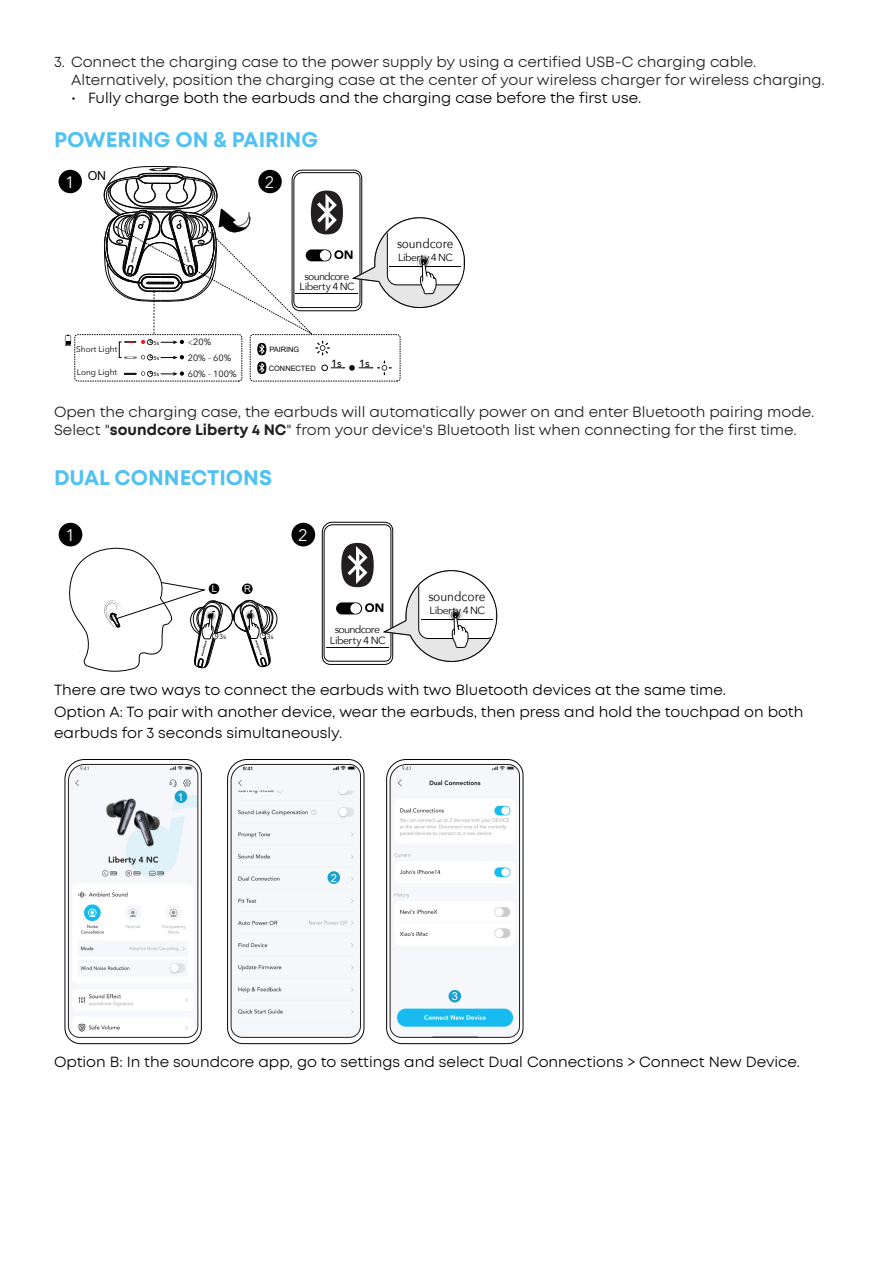
<style>
.page{position:relative;width:893px;height:1263px;background:#fff}
.page>*{position:absolute;margin:0;border:0;box-sizing:border-box;transform-origin:0 0}
.一级标题{font:700 21px "Mont For Anker";color:#50c1f0}
.t1{font:16.65px "Avenir Next";color:#fff}
.t2{font:16.5px "Avenir Next";color:#fff}
.正文{font:15px/18px "Mont For Anker";color:#231f20}
.正文-2{font:15px/21px "Mont For Anker";color:#000}
.t3{font:13.05px "Avenir Next";color:#030303;scale:.9 1}
.t4{font:12.9px "Avenir Next";color:#030303;scale:.9 1}
.t5{font:12.45px "Arial";color:#030303}
.t6{font:11.1px "Arial";color:#fff}
.t7{font:10.5px/10.6px "Avenir Next";letter-spacing:-.055em;color:#030303;text-align:center}
.t8{font:10.35px/10.5px "Avenir Next";letter-spacing:-.055em;color:#030303;text-align:center}
.t9{font:500 10.35px "Avenir Next";color:#030303}
.t10{font:9.45px "Arial";color:#fff}
.t11{font:9px "Avenir Next";color:#030303}
.t12{font:8.25px "Avenir Next";color:#030303}
.t13{font:7.35px "Arial";color:#05050e}
.t14{font:7.05px "Avenir Next";color:#030303}
.t15{font:6.3px "Myriad Pro";color:#030303}
.s1{font-family:"Adobe Song Std";font-weight:300}
.s2{font-weight:700}
</style>
<div class="page">
<div style="left:59px;top:170px;width:23px;height:23px;background:#030303;border-radius:50%"></div>
<div style="left:75px;top:334px;width:167px;height:47px;border:1px dashed #030303;border-radius:3px"></div>
<div style="left:250px;top:334px;width:150px;height:47px;border:1px dashed #030303;border-radius:3px"></div>
<svg style="left:65px;top:335px;width:6px;height:11px"></svg>
<svg style="left:104px;top:166px;width:361px;height:211px"></svg>
<div style="left:59px;top:523px;width:23px;height:23px;background:#030303;border-radius:50%"></div>
<div style="left:291px;top:523px;width:24px;height:23px;background:#030303;border-radius:50%"></div>
<svg style="left:69px;top:548px;width:209px;height:124px"></svg>
<svg style="left:322px;top:522px;width:176px;height:143px"></svg>
<svg style="left:64px;top:759px;width:138px;height:285px"></svg>
<div style="left:175px;top:790px;width:12px;height:13px;background:#18a1cd;border-radius:50%"></div>
<svg style="left:227px;top:759px;width:137px;height:285px"></svg>
<svg style="left:386px;top:759px;width:137px;height:285px"></svg>
<div style="left:327px;top:871px;width:13px;height:13px;background:#18a1cd;border-radius:50%"></div>
<div style="left:448px;top:990px;width:13px;height:12px;background:#18a1cd;border-radius:50%"></div>
<p class="正文" style="left:71px;top:53px;width:755px;text-indent:-17px">3. Connect the charging case to the power supply by using a certified USB-C charging cable.<br>Alternatively, position the charging case at the center of your wireless charger for wireless charging.</p>
<p class="正文-2" style="left:71px;top:87px;width:572px">• Fully charge both the earbuds and the charging case before the first use.</p>
<p class="一级标题" style="left:54px;top:126px;width:266px">POWERING ON &amp; PAIRING</p>
<p class="t2" style="left:65px;top:168px;width:11px">1</p>
<p class="t2" style="left:265px;top:168px;width:11px">2</p>
<p class="t5" style="left:88px;top:167px;width:20px">ON</p>
<p class="t8" style="left:300px;top:270px;width:57px">soundcore<br>Liberty 4 NC</p>
<p class="t4" style="left:397px;top:233px;width:64px">soundcore</p>
<p class="t8" style="left:398px;top:251px;width:57px">Liberty 4 NC</p>
<p class="t11" style="left:188px;top:334px;width:25px"><span class="s1">&lt;</span>20%</p>
<p class="t15" style="left:153px;top:339px;width:7px">5s</p>
<p class="t15" style="left:153px;top:354px;width:7px">5s</p>
<p class="t11" style="left:188px;top:350px;width:45px">20% - 60%</p>
<p class="t15" style="left:153px;top:370px;width:7px">5s</p>
<p class="t11" style="left:188px;top:366px;width:50px">60% - 100%</p>
<p class="t12" style="left:76px;top:342px;width:43px">Short Light</p>
<p class="t12" style="left:77px;top:365px;width:42px">Long Light</p>
<p class="正文" style="left:54px;top:403px;width:762px">Open the charging case, the earbuds will automatically power on and enter Bluetooth pairing mode.<br>Select "<span class="s2">soundcore Liberty 4 NC</span>" from your device's Bluetooth list when connecting for the first time.</p>
<p class="一级标题" style="left:54px;top:464px;width:220px">DUAL CONNECTIONS</p>
<p class="t13" style="left:269px;top:344px;width:31px">PAIRING</p>
<p class="t13" style="left:269px;top:363px;width:48px">CONNECTED</p>
<p class="t9" style="left:331px;top:357px;width:12px">1s</p>
<p class="t9" style="left:359px;top:357px;width:12px">1s</p>
<p class="t1" style="left:65px;top:521px;width:11px">1</p>
<p class="t1" style="left:298px;top:521px;width:11px">2</p>
<p class="t10" style="left:212px;top:582px;width:7px">L</p>
<p class="t10" style="left:244px;top:582px;width:8px">R</p>
<p class="t14" style="left:219px;top:631px;width:9px">3s</p>
<p class="t14" style="left:266px;top:630px;width:9px">3s</p>
<p class="t7" style="left:330px;top:623px;width:57px">soundcore<br>Liberty 4 NC</p>
<p class="t3" style="left:429px;top:586px;width:65px">soundcore</p>
<p class="t7" style="left:429px;top:604px;width:57px">Liberty 4 NC</p>
<p class="正文-2" style="left:54px;top:679px;width:674px">There are two ways to connect the earbuds with two Bluetooth devices at the same time.</p>
<p class="正文-2" style="left:54px;top:702px;width:751px">Option A: To pair with another device, wear the earbuds, then press and hold the touchpad on both earbuds for 3 seconds simultaneously.</p>
<p class="t6" style="left:177px;top:789px;width:8px">1</p>
<p class="t6" style="left:331px;top:870px;width:8px">2</p>
<p class="t6" style="left:452px;top:989px;width:8px">3</p>
<p class="正文-2" style="left:54px;top:1051px;width:748px">Option B: In the soundcore app, go to settings and select Dual Connections &gt; Connect New Device.</p>
</div>
